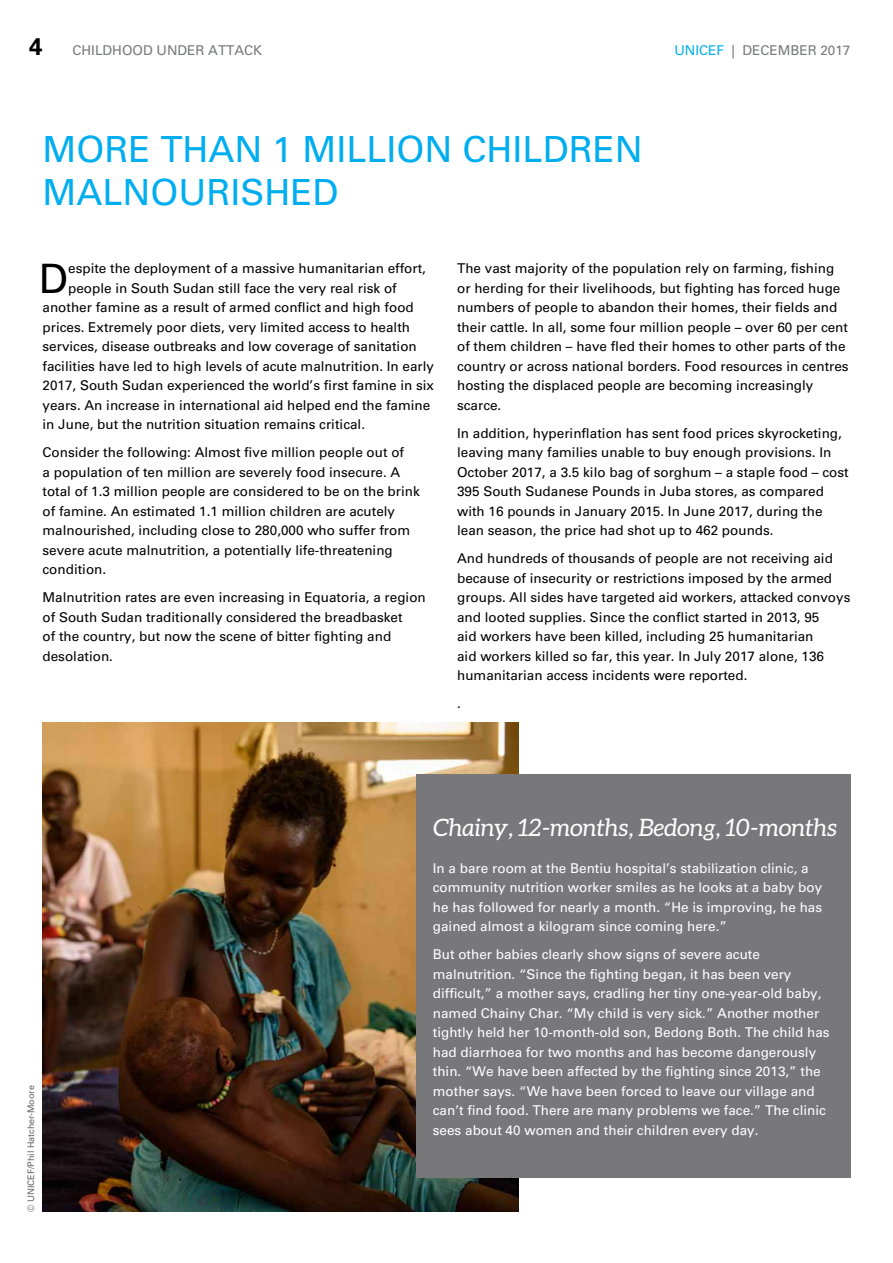
<style>
.page{position:relative;width:893px;height:1263px;background:#fff}
.page>*{position:absolute;margin:0;border:0;box-sizing:border-box;transform-origin:0 0}
.t1{font:40.5px "Univers LT Pro 55 Roman";color:#000}
.t2{font:36px/43.2px "Univers LT Pro 55 Roman";color:#00aeef}
.t3{font:italic 24px "Aleo";color:#fff}
.t4{font:700 24px "Univers LT Pro 65";color:#000}
.t5{font:13.5px/19.5px "Univers LT Pro 55 Roman";color:#000}
.t6{font:13.5px/19.5px "Univers LT Pro 55 Roman";color:#fff}
.t7{font:13.5px "Univers LT Pro 55 Roman";color:#77787b}
.t8{font:9px "Univers LT Pro 55 Roman";color:#636466}
.s1{color:#00aeef}
</style>
<div class="page">
<img style="left:43px;top:723px;width:476px;height:489px">
<div style="left:416px;top:774px;width:434px;height:404px;background:#78777a"></div>
<h3 class="t4" style="left:29px;top:33px;width:15px">4</h3>
<p class="t7" style="left:73px;top:42px;width:191px">CHILDHOOD UNDER ATTACK</p>
<p class="t7" style="left:674px;top:42px;width:178px"><span class="s1">UNICEF</span> | DECEMBER 2017</p>
<h2 class="t2" style="left:43px;top:128px;width:574px">More than 1 mi llion chi ldren malnou rished</h2>
<h1 class="t1" style="left:39px;top:254px;width:31px">D</h1>
<p class="t5" style="left:68px;top:259px;width:359px">espite the deployment of a massive humanitarian effort,</p>
<p class="t5" style="left:68px;top:278px;width:330px">people in South Sudan still face the very real risk of</p>
<p class="t5" style="left:43px;top:298px;width:373px">another famine as a result of armed conflict and high food</p>
<p class="t5" style="left:43px;top:317px;width:369px">prices. Extremely poor diets, very limited access to health</p>
<p class="t5" style="left:43px;top:337px;width:376px">services, disease outbreaks and low coverage of sanitation</p>
<p class="t5" style="left:43px;top:356px;width:393px">facilities have led to high levels of acute malnutrition. In early</p>
<p class="t5" style="left:43px;top:376px;width:393px">2017, South Sudan experienced the world’s first famine in six</p>
<p class="t5" style="left:43px;top:395px;width:389px">years. An increase in international aid helped end the famine</p>
<p class="t5" style="left:43px;top:415px;width:324px">in June, but the nutrition situation remains critical.</p>
<p class="t5" style="left:43px;top:443px;width:379px">Consider the following: Almost five million people out of<br>a population of ten million are severely food insecure. A total of 1.3 million people are considered to be on the brink of famine. An estimated 1.1 million children are acutely malnourished, including close to 280,000 who suffer from severe acute malnutrition, a potentially life-threatening condition.</p>
<p class="t5" style="left:43px;top:588px;width:385px">Malnutrition rates are even increasing in Equatoria, a region of South Sudan traditionally considered the breadbasket<br>of the country, but now the scene of bitter fighting and desolation.</p>
<p class="t5" style="left:457px;top:259px;width:393px">The vast majority of the population rely on farming, fishing or herding for their livelihoods, but fighting has forced huge numbers of people to abandon their homes, their fields and their cattle. In all, some four million people – over 60 per cent of them children – have fled their homes to other parts of the country or across national borders. Food resources in centres hosting the displaced people are becoming increasingly scarce.</p>
<p class="t5" style="left:457px;top:423px;width:393px">In addition, hyperinflation has sent food prices skyrocketing, leaving many families unable to buy enough provisions. In October 2017, a 3.5 kilo bag of sorghum – a staple food – cost 395 South Sudanese Pounds in Juba stores, as compared with 16 pounds in January 2015. In June 2017, during the lean season, the price had shot up to 462 pounds.</p>
<p class="t5" style="left:457px;top:549px;width:395px">And hundreds of thousands of people are not receiving aid because of insecurity or restrictions imposed by the armed groups. All sides have targeted aid workers, attacked convoys and looted supplies. Since the conflict started in 2013, 95<br>aid workers have been killed, including 25 humanitarian<br>aid workers killed so far, this year. In July 2017 alone, 136 humanitarian access incidents were reported.</p>
<p class="t5" style="left:457px;top:694px;width:5px">.</p>
<p class="t8" style="left:26px;top:1212px;width:128px;rotate:-90deg">© UNICEF/Phil Hatcher-Moore</p>
<h3 class="t3" style="left:433px;top:814px;width:405px">Chainy, 12-months, Bedong, 10-months</h3>
<p class="t6" style="left:433px;top:858px;width:391px">In a bare room at the Bentiu hospital’s stabilization clinic, a community nutrition worker smiles as he looks at a baby boy he has followed for nearly a month. “He is improving, he has gained almost a kilogram since coming here.”</p>
<p class="t6" style="left:433px;top:945px;width:398px">But other babies clearly show signs of severe acute malnutrition. “Since the fighting began, it has been very difficult,” a mother says, cradling her tiny one-year-old baby, named Chainy Char. “My child is very sick.” Another mother tightly held her 10-month-old son, Bedong Both. The child has had diarrhoea for two months and has become dangerously thin. “We have been affected by the fighting since 2013,” the mother says. “We have been forced to leave our village and can’t find food. There are many problems we face.” The clinic sees about 40 women and their children every day.</p>
</div>
